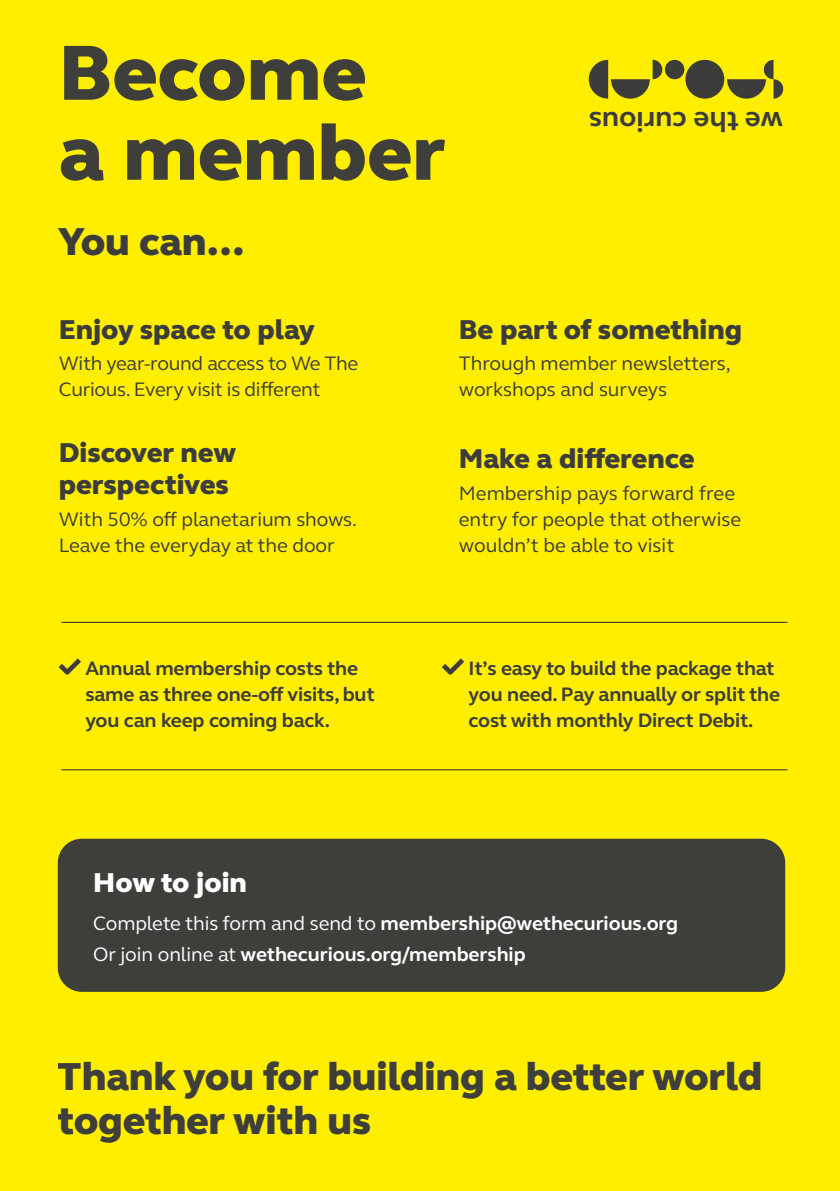
<style>
.page{position:relative;width:840px;height:1191px;background:#fff}
.page>*{position:absolute;margin:0;border:0;box-sizing:border-box;transform-origin:0 0}
.t1{font:800 80px/80px "FS Elliot Pro";color:#3c3c3b}
.t2{font:800 40px/44px "FS Elliot Pro";letter-spacing:-.005em;color:#3c3c3b}
.t3{font:700 28.6px "FS Elliot Pro";color:#3c3c3b}
.t4{font:800 28px/32px "FS Elliot Pro";color:#3c3c3b}
.t5{font:800 28px "FS Elliot Pro";color:#fff}
.t6{font:20px/26px "FS Elliot Pro";letter-spacing:-.005em;color:#3c3c3b}
.t7{font:700 20px/26px "FS Elliot Pro";letter-spacing:-.01em;color:#3c3c3b}
.t8{font:700 20px "FS Elliot Pro";letter-spacing:-.005em;color:#fff}
.s1{font-weight:400}
</style>
<div class="page">
<div style="left:0;top:0;width:839px;height:1191px;background:#fe0"></div>
<hr style="left:62px;top:622px;width:724px;height:1px;background:#282827">
<hr style="left:62px;top:769px;width:724px;height:1px;background:#282827">
<svg style="left:59px;top:658px;width:22px;height:16px"></svg>
<svg style="left:442px;top:658px;width:22px;height:16px"></svg>
<div style="left:58px;top:838px;width:726px;height:153px;background:#3c3c3b;border-radius:24px"></div>
<div style="left:685px;top:60px;width:38px;height:39px;background:#3c3c3b;border-radius:50%"></div>
<div style="left:664px;top:60px;width:20px;height:19px;background:#3c3c3b;border-radius:50%"></div>
<svg style="left:588px;top:60px;width:74px;height:39px"></svg>
<svg style="left:727px;top:60px;width:55px;height:39px"></svg>
<h1 class="t1" style="left:59px;top:32px;width:388px">Become<br>a member</h1>
<p class="t2" style="left:59px;top:219px;width:187px">You can…</p>
<p class="t3" style="left:782px;top:141px;width:196px;rotate:-180deg">we the curious</p>
<p class="t4" style="left:59px;top:313px;width:257px">Enjoy space to play</p>
<p class="t6" style="left:59px;top:350px;width:301px">With year-round access to We The<br>Curious. Every visit is different</p>
<p class="t4" style="left:59px;top:437px;width:179px">Discover new perspectives</p>
<p class="t6" style="left:59px;top:506px;width:300px">With 50% off planetarium shows.<br>Leave the everyday at the door</p>
<p class="t4" style="left:458px;top:313px;width:284px">Be part of something</p>
<p class="t6" style="left:458px;top:350px;width:273px">Through member newsletters, workshops and surveys</p>
<p class="t4" style="left:458px;top:442px;width:237px">Make a difference</p>
<p class="t6" style="left:458px;top:479px;width:284px">Membership pays forward free entry for people that otherwise wouldn’t be able to visit</p>
<p class="t7" style="left:85px;top:654px;width:291px">Annual membership costs the same as three one-off visits, but you can keep coming back.</p>
<p class="t7" style="left:468px;top:654px;width:313px">It’s easy to build the package that you need. Pay annually or split the cost with monthly Direct Debit.</p>
<p class="t5" style="left:93px;top:863px;width:155px">How to join</p>
<p class="t8" style="left:93px;top:909px;width:586px"><span class="s1">Complete this form and send to</span> membership@wethecurious.org</p>
<p class="t8" style="left:93px;top:941px;width:433px"><span class="s1">Or join online at</span> wethecurious.org/membership</p>
<h2 class="t2" style="left:58px;top:1054px;width:705px">Thank you for building a better world together with us</h2>
</div>
